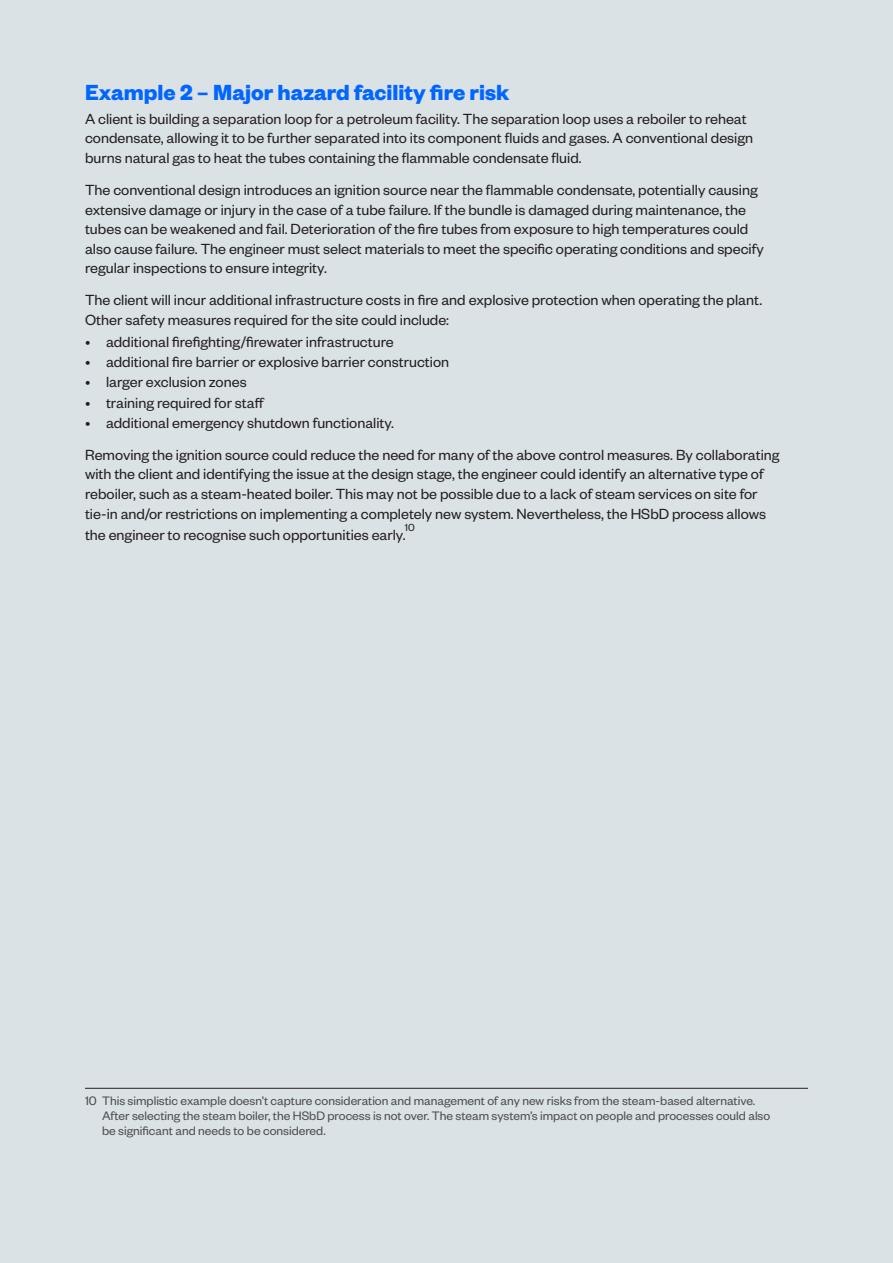
<style>
.page{position:relative;width:893px;height:1263px;background:#dbe2e6}
.page>*{position:absolute;margin:0;border:0;box-sizing:border-box;transform-origin:0 0}
.Header_2{font:700 24px "Founders Grotesk";color:#06f}
.Body{font:16.2px/19.5px "Founders Grotesk";color:#231f20}
.Body_before_list{font:16.2px/19.5px "Founders Grotesk";color:#231f20}
.Footnote{font:13.5px/15px "Founders Grotesk";color:#4d4d4f}
.Body-2{font:11.25px "Founders Grotesk";color:#231f20}
</style>
<div class="page">
<hr style="left:85px;top:1088px;width:723px;height:1px;background:#231f20">
<p class="Header_2" style="left:85px;top:77px;width:426px">Example 2 – Major hazard facility fire risk</p>
<p class="Body" style="left:85px;top:108px;width:670px">A client is building a separation loop for a petroleum facility. The separation loop uses a reboiler to reheat condensate, allowing it to be further separated into its component fluids and gases. A conventional design burns natural gas to heat the tubes containing the flammable condensate fluid.</p>
<p class="Body" style="left:85px;top:179px;width:680px">The conventional design introduces an ignition source near the flammable condensate, potentially causing extensive damage or injury in the case of a tube failure. If the bundle is damaged during maintenance, the tubes can be weakened and fail. Deterioration of the fire tubes from exposure to high temperatures could also cause failure. The engineer must select materials to meet the specific operating conditions and specify regular inspections to ensure integrity.</p>
<p class="Body_before_list" style="left:85px;top:290px;width:679px">The client will incur additional infrastructure costs in fire and explosive protection when operating the plant.<br>Other safety measures required for the site could include:</p>
<p class="Body" style="left:85px;top:331px;width:310px">• additional firefighting/firewater infrastructure</p>
<p class="Body" style="left:85px;top:352px;width:366px">• additional fire barrier or explosive barrier construction</p>
<p class="Body" style="left:85px;top:372px;width:163px">• larger exclusion zones</p>
<p class="Body" style="left:85px;top:392px;width:181px">• training required for staff</p>
<p class="Body" style="left:85px;top:412px;width:310px">• additional emergency shutdown functionality.</p>
<p class="Body" style="left:85px;top:444px;width:696px">Removing the ignition source could reduce the need for many of the above control measures. By collaborating with the client and identifying the issue at the design stage, the engineer could identify an alternative type of reboiler, such as a steam-heated boiler. This may not be possible due to a lack of steam services on site for tie-in and/or restrictions on implementing a completely new system. Nevertheless, the HSbD process allows</p>
<p class="Body" style="left:85px;top:524px;width:322px">the engineer to recognise such opportunities early.</p>
<p class="Body-2" style="left:405px;top:521px;width:11px">10</p>
<p class="Footnote" style="left:102px;top:1093px;width:670px;text-indent:-17px">10 This simplistic example doesn’t capture consideration and management of any new risks from the steam-based alternative.<br>After selecting the steam boiler, the HSbD process is not over. The steam system’s impact on people and processes could also be significant and needs to be considered.</p>
</div>
